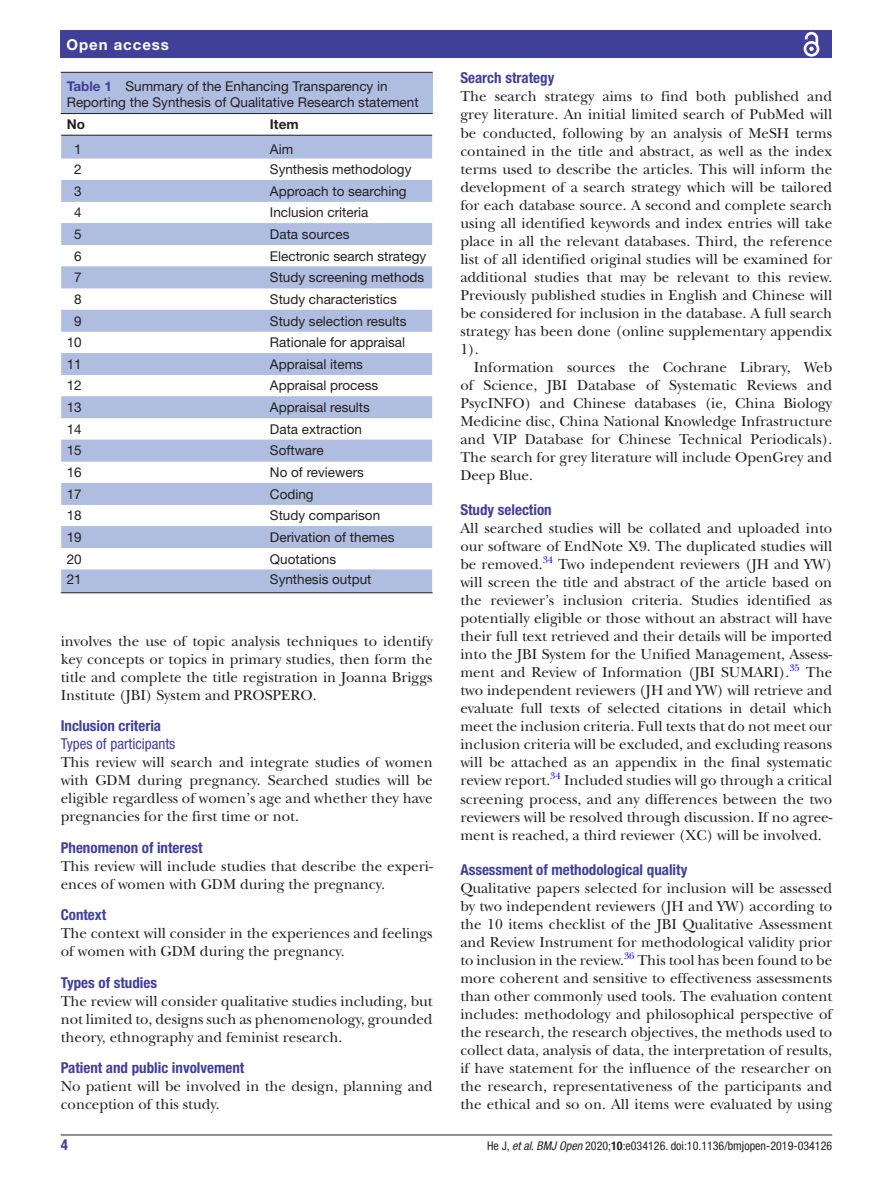
<style>
.page{position:relative;width:893px;height:1191px;background:#fff}
.page>*{position:absolute;margin:0;border:0;box-sizing:border-box;transform-origin:0 0}
.t1{font:15px/18px "New Baskerville";color:#231f20;text-align:justify}
.t2{font:700 condensed 15px "Helvetica Neue LT Std";color:#414099}
.t3{font:condensed 15px "Helvetica Neue LT Std";color:#414099}
.t4{font:700 15px "Helvetica Neue LT Std";letter-spacing:.065em;color:#fff}
.t5{font:13.5px/16.5px "Helvetica Neue LT Std";color:#231f20}
.t6{font:700 13.5px "Helvetica Neue LT Std";color:#231f20}
.t7{font:condensed 12px "Helvetica Neue LT Std";color:#231f20}
.t8{font:9.9px "New Baskerville";color:#00f}
.s1{font-weight:700;color:#414099}
.s2{font-style:italic}
.s3{font-weight:700}
</style>
<div class="page">
<hr style="left:61px;top:1134px;width:771px;height:1px;background:#231f20">
<div style="left:61px;top:31px;width:771px;height:27px;background:#414099"></div>
<svg style="left:803px;top:31px;width:17px;height:26px"></svg>
<div style="left:61px;top:73px;width:372px;height:520px;background:#afbde1"></div>
<hr style="left:61px;top:72px;width:372px;height:1px;background:#231f20">
<svg style="left:61px;top:114px;width:371px;height:21px;fill:#fff"></svg>
<svg style="left:61px;top:136px;width:371px;height:456px"></svg>
<hr style="left:61px;top:113px;width:203px;height:1px;background:#231f20">
<hr style="left:61px;top:135px;width:203px;height:1px;background:#231f20">
<hr style="left:264px;top:113px;width:169px;height:1px;background:#231f20">
<hr style="left:264px;top:135px;width:168px;height:1px;background:#231f20">
<hr style="left:61px;top:592px;width:203px;height:1px;background:#231f20">
<hr style="left:264px;top:592px;width:169px;height:1px;background:#231f20">
<svg style="left:432px;top:114px;width:1px;height:478px"></svg>
<p class="t4" style="left:66px;top:35px;width:104px">Open access</p>
<p class="t5" style="left:67px;top:77px;width:353px"><span class="s1">Table 1</span> Summary of the Enhancing Transparency in<br>Reporting the Synthesis of Qualitative Research statement</p>
<p class="t6" style="left:67px;top:116px;width:20px">No</p>
<p class="t6" style="left:270px;top:116px;width:30px">Item</p>
<p class="t5" style="left:74px;top:141px;width:9px">1</p>
<p class="t5" style="left:270px;top:141px;width:25px">Aim</p>
<p class="t5" style="left:74px;top:161px;width:9px">2</p>
<p class="t5" style="left:270px;top:161px;width:143px">Synthesis methodology</p>
<p class="t5" style="left:74px;top:182px;width:9px">3</p>
<p class="t5" style="left:270px;top:182px;width:138px">Approach to searching</p>
<p class="t5" style="left:74px;top:204px;width:9px">4</p>
<p class="t5" style="left:270px;top:204px;width:100px">Inclusion criteria</p>
<p class="t5" style="left:74px;top:226px;width:9px">5</p>
<p class="t5" style="left:270px;top:226px;width:81px">Data sources</p>
<p class="t5" style="left:74px;top:247px;width:9px">6</p>
<p class="t5" style="left:270px;top:247px;width:158px">Electronic search strategy</p>
<p class="t5" style="left:74px;top:269px;width:9px">7</p>
<p class="t5" style="left:270px;top:269px;width:156px">Study screening methods</p>
<p class="t5" style="left:74px;top:291px;width:9px">8</p>
<p class="t5" style="left:270px;top:291px;width:129px">Study characteristics</p>
<p class="t5" style="left:74px;top:312px;width:9px">9</p>
<p class="t5" style="left:270px;top:312px;width:138px">Study selection results</p>
<p class="t5" style="left:67px;top:334px;width:17px">10</p>
<p class="t5" style="left:270px;top:334px;width:137px">Rationale for appraisal</p>
<p class="t5" style="left:67px;top:355px;width:17px">11</p>
<p class="t5" style="left:270px;top:355px;width:95px">Appraisal items</p>
<p class="t5" style="left:67px;top:377px;width:17px">12</p>
<p class="t5" style="left:270px;top:377px;width:110px">Appraisal process</p>
<p class="t5" style="left:67px;top:399px;width:17px">13</p>
<p class="t5" style="left:270px;top:399px;width:102px">Appraisal results</p>
<p class="t5" style="left:67px;top:420px;width:17px">14</p>
<p class="t5" style="left:270px;top:420px;width:94px">Data extraction</p>
<p class="t5" style="left:67px;top:442px;width:17px">15</p>
<p class="t5" style="left:270px;top:442px;width:55px">Software</p>
<p class="t5" style="left:67px;top:464px;width:17px">16</p>
<p class="t5" style="left:270px;top:464px;width:95px">No of reviewers</p>
<p class="t5" style="left:67px;top:485px;width:17px">17</p>
<p class="t5" style="left:270px;top:485px;width:45px">Coding</p>
<p class="t5" style="left:67px;top:507px;width:17px">18</p>
<p class="t5" style="left:270px;top:507px;width:112px">Study comparison</p>
<p class="t5" style="left:67px;top:529px;width:17px">19</p>
<p class="t5" style="left:270px;top:529px;width:126px">Derivation of themes</p>
<p class="t5" style="left:67px;top:550px;width:17px">20</p>
<p class="t5" style="left:270px;top:550px;width:68px">Quotations</p>
<p class="t5" style="left:67px;top:570px;width:17px">21</p>
<p class="t5" style="left:270px;top:570px;width:103px">Synthesis output</p>
<p class="t1" style="left:61px;top:632px;width:373px">involves the use of topic analysis techniques to identify key concepts or topics in primary studies, then form the title and complete the title registration in Joanna Briggs Institute (JBI) System and PROSPERO.</p>
<p class="t2" style="left:61px;top:717px;width:102px">Inclusion criteria</p>
<p class="t3" style="left:61px;top:735px;width:116px">Types of participants</p>
<p class="t1" style="left:61px;top:753px;width:373px">This review will search and integrate studies of women with GDM during pregnancy. Searched studies will be eligible regardless of women’s age and whether they have pregnancies for the first time or not.</p>
<p class="t2" style="left:61px;top:838px;width:143px">Phenomenon of interest</p>
<p class="t1" style="left:61px;top:857px;width:373px">This review will include studies that describe the experi&shy;ences of women with GDM during the pregnancy.</p>
<p class="t2" style="left:61px;top:906px;width:47px">Context</p>
<p class="t1" style="left:61px;top:924px;width:373px">The context will consider in the experiences and feelings of women with GDM during the pregnancy.</p>
<p class="t2" style="left:61px;top:973px;width:98px">Types of studies</p>
<p class="t1" style="left:61px;top:992px;width:373px">The review will consider qualitative studies including, but not limited to, designs such as phenomenology, grounded theory, ethnography and feminist research.</p>
<p class="t2" style="left:61px;top:1059px;width:185px">Patient and public involvement</p>
<p class="t1" style="left:61px;top:1077px;width:373px">No patient will be involved in the design, planning and conception of this study.</p>
<p class="t2" style="left:460px;top:69px;width:95px">Search strategy</p>
<p class="t1" style="left:460px;top:88px;width:373px">The search strategy aims to find both published and grey literature. An initial limited search of PubMed will be conducted, following by an analysis of MeSH terms contained in the title and abstract, as well as the index terms used to describe the articles. This will inform the development of a search strategy which will be tailored for each database source. A second and complete search using all identified keywords and index entries will take place in all the relevant databases. Third, the reference list of all identified original studies will be examined for additional studies that may be relevant to this review.<br>Previously published studies in English and Chinese will be considered for inclusion in the database. A full search strategy has been done (online supplementary appendix 1).</p>
<p class="t1" style="left:460px;top:358px;width:373px;text-indent:13px">Information sources the Cochrane Library, Web of Science, JBI Database of Systematic Reviews and PsycINFO) and Chinese databases (ie, China Biology Medicine disc, China National Knowledge Infrastructure and VIP Database for Chinese Technical Periodicals).<br>The search for grey literature will include OpenGrey and Deep Blue.</p>
<p class="t2" style="left:460px;top:501px;width:93px">Study selection</p>
<p class="t1" style="left:460px;top:519px;width:373px">All searched studies will be collated and uploaded into our software of EndNote X9. The duplicated studies will be removed.</p>
<p class="t8" style="left:543px;top:553px;width:12px">34</p>
<p class="t1" style="left:460px;top:555px;width:373px;text-indent:98px">Two independent reviewers (JH and YW) will screen the title and abstract of the article based on the reviewer’s inclusion criteria. Studies identified as potentially eligible or those without an abstract will have their full text retrieved and their details will be imported into the JBI System for the Unified Management, Assess&shy;ment and Review of Information (JBI SUMARI).</p>
<p class="t8" style="left:789px;top:661px;width:12px">35</p>
<p class="t1" style="left:460px;top:663px;width:373px;text-indent:345px">The two independent reviewers (JH and YW) will retrieve and evaluate full texts of selected citations in detail which meet the inclusion criteria. Full texts that do not meet our inclusion criteria will be excluded, and excluding reasons will be attached as an appendix in the final systematic review report.</p>
<p class="t8" style="left:550px;top:769px;width:12px">34</p>
<p class="t1" style="left:460px;top:771px;width:373px;text-indent:104px">Included studies will go through a critical screening process, and any differences between the two reviewers will be resolved through discussion. If no agree&shy;ment is reached, a third reviewer (XC) will be involved.</p>
<p class="t2" style="left:460px;top:861px;width:228px">Assessment of methodological quality</p>
<p class="t1" style="left:460px;top:879px;width:373px">Qualitative papers selected for inclusion will be assessed by two independent reviewers (JH and YW) according to the 10 items checklist of the JBI Qualitative Assessment and Review Instrument for methodological validity prior to inclusion in the review.</p>
<p class="t8" style="left:624px;top:949px;width:12px">36</p>
<p class="t1" style="left:460px;top:951px;width:373px;text-indent:177px">This tool has been found to be more coherent and sensitive to effectiveness assessments than other commonly used tools. The evaluation content includes: methodology and philosophical perspective of the research, the research objectives, the methods used to collect data, analysis of data, the interpretation of results, if have statement for the influence of the researcher on the research, representativeness of the participants and the ethical and so on. All items were evaluated by using</p>
<p class="t2" style="left:61px;top:1135px;width:9px">4</p>
<p class="t7" style="left:487px;top:1138px;width:347px">He J, <span class="s2">et al</span>. <span class="s2">BMJ Open</span> 2020;<span class="s3">10</span>:e034126. doi:10.1136/bmjopen-2019-034126</p>
</div>
